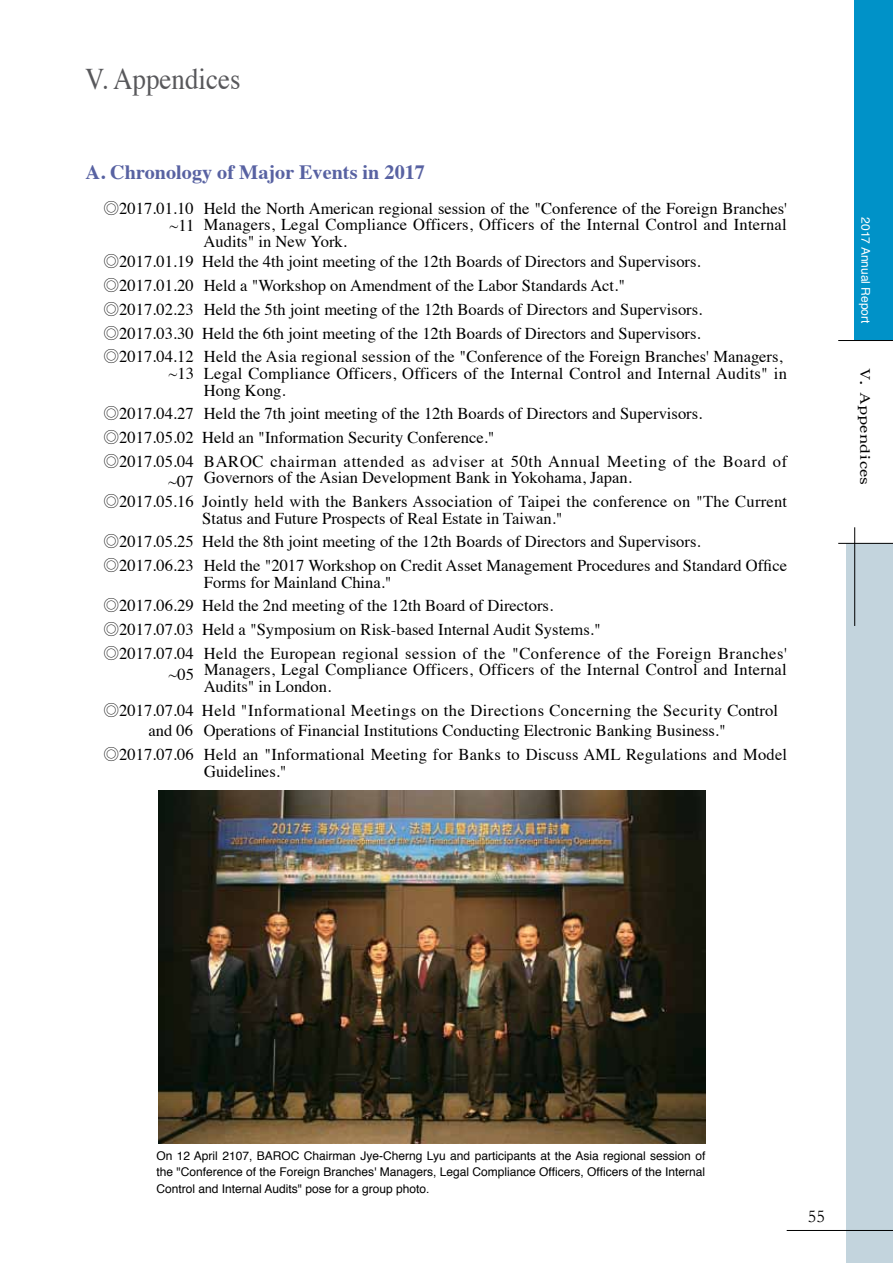
<style>
.page{position:relative;width:893px;height:1263px;background:#fff}
.page>*{position:absolute;margin:0;border:0;box-sizing:border-box;transform-origin:0 0}
.t1{font:30px "Times";color:#58585b;scale:.9 1}
.t2{font:700 20.25px "Times";color:#5862a2}
.t3{font:18px "Garamond";color:#000}
.t4{font:16.5px/23.7px "Times";color:#000}
.t5{font:15.6px "DF Ming Std W7";color:#000;scale:1.25 1}
.t6{font:12px/16.5px "Helvetica";color:#000;text-align:justify}
.t7{font:12px "Helvetica";color:#fff}
.s1{font-family:"AR Ming B5";font-weight:500;font-size:15.75px}
</style>
<div class="page">
<div style="left:846px;top:543px;width:47px;height:720px;background:#c3d4dd"></div>
<div style="left:855px;top:0;width:38px;height:340px;background:#0092c8"></div>
<hr style="left:838px;top:340px;width:55px;height:1px;background:#000">
<hr style="left:838px;top:543px;width:55px;height:1px;background:#000">
<hr style="left:854px;top:527px;width:1px;height:99px;background:#000">
<hr style="left:787px;top:1230px;width:106px;height:1px;background:#000">
<img style="left:158px;top:790px;width:547px;height:353px">
<h1 class="t1" style="left:85px;top:51px;width:174px">V. Appendices</h1>
<p class="t2" style="left:85px;top:152px;width:341px">A. Chronology of Major Events in 2017</p>
<p class="t4" style="left:204px;top:198px;width:585px;line-height:16.5px;text-align:justify;text-indent:-100px"><span class="s1">◎</span>2017.01.10 Held the North American regional session of the "Conference of the Foreign Branches' Managers, Legal Compliance Officers, Officers of the Internal Control and Internal Audits" in New York.</p>
<p class="t4" style="left:103px;top:249px;width:681px"><span class="s1">◎</span>2017.01.19 Held the 4th joint meeting of the 12th Boards of Directors and Supervisors. <span class="s1">◎</span>2017.01.20 Held a "Workshop on Amendment of the Labor Standards Act."<br><span class="s1">◎</span>2017.02.23 Held the 5th joint meeting of the 12th Boards of Directors and Supervisors. <span class="s1">◎</span>2017.03.30 Held the 6th joint meeting of the 12th Boards of Directors and Supervisors. <span class="s1">◎</span>2017.04.12 Held the Asia regional session of the "Conference of the Foreign Branches' Managers,</p>
<p class="t4" style="left:204px;top:364px;width:585px;line-height:16.5px">Legal Compliance Officers, Officers of the Internal Control and Internal Audits" in<br>Hong Kong.</p>
<p class="t4" style="left:103px;top:400px;width:685px"><span class="s1">◎</span>2017.04.27 Held the 7th joint meeting of the 12th Boards of Directors and Supervisors. <span class="s1">◎</span>2017.05.02 Held an "Information Security Conference."<br><span class="s1">◎</span>2017.05.04 BAROC chairman attended as adviser at 50th Annual Meeting of the Board of</p>
<p class="t4" style="left:103px;top:464px;width:685px;text-indent:101px">Governors of the Asian Development Bank in Yokohama, Japan.<br><span class="s1">◎</span>2017.05.16 Jointly held with the Bankers Association of Taipei the conference on "The Current</p>
<p class="t4" style="left:103px;top:505px;width:685px;text-indent:99px">Status and Future Prospects of Real Estate in Taiwan."<br><span class="s1">◎</span>2017.05.25 Held the 8th joint meeting of the 12th Boards of Directors and Supervisors. <span class="s1">◎</span>2017.06.23 Held the "2017 Workshop on Credit Asset Management Procedures and Standard Office</p>
<p class="t4" style="left:103px;top:569px;width:685px;text-indent:101px">Forms for Mainland China."<br><span class="s1">◎</span>2017.06.29 Held the 2nd meeting of the 12th Board of Directors.<br><span class="s1">◎</span>2017.07.03 Held a "Symposium on Risk-based Internal Audit Systems."<br><span class="s1">◎</span>2017.07.04 Held the European regional session of the "Conference of the Foreign Branches'</p>
<p class="t4" style="left:204px;top:660px;width:585px;line-height:16.5px">Managers, Legal Compliance Officers, Officers of the Internal Control and Internal<br>Audits" in London.</p>
<p class="t4" style="left:103px;top:698px;width:676px;line-height:20.7px;text-align:center"><span class="s1">◎</span>2017.07.04 Held "Informational Meetings on the Directions Concerning the Security Control and 06 Operations of Financial Institutions Conducting Electronic Banking Business."</p>
<p class="t4" style="left:204px;top:745px;width:585px;line-height:16.5px;text-indent:-101px"><span class="s1">◎</span>2017.07.06 Held an "Informational Meeting for Banks to Discuss AML Regulations and Model<br>Guidelines."</p>
<p class="t4" style="left:169px;top:212px;width:26px">~11</p>
<p class="t4" style="left:168px;top:360px;width:27px">~13</p>
<p class="t4" style="left:168px;top:469px;width:27px">~07</p>
<p class="t4" style="left:169px;top:661px;width:27px">~05</p>
<p class="t7" style="left:875px;top:217px;width:108px;rotate:90deg">2017 Annual Report</p>
<p class="t5" style="left:874px;top:368px;width:95px;rotate:90deg">V. Appendices</p>
<p class="t6" style="left:156px;top:1147px;width:550px">On 12 April 2107, BAROC Chairman Jye-Cherng Lyu and participants at the Asia regional session of the "Conference of the Foreign Branches' Managers, Legal Compliance Officers, Officers of the Internal Control and Internal Audits" pose for a group photo.</p>
<p class="t3" style="left:808px;top:1206px;width:18px">55</p>
</div>
